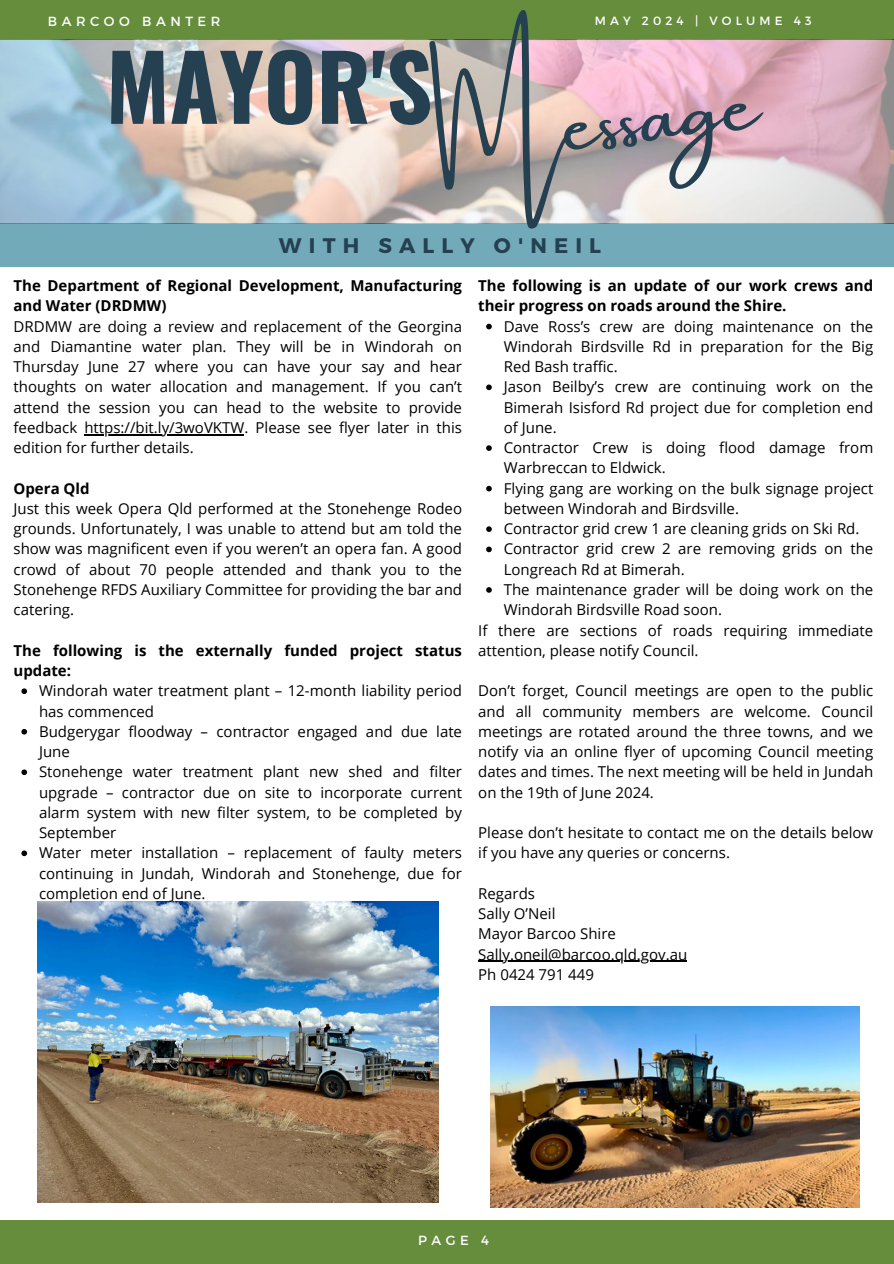
<style>
.page{position:relative;width:894px;height:1264px;background:#fff}
.page>*{position:absolute;margin:0;border:0;box-sizing:border-box;transform-origin:0 0}
.t1{font:700 90.15px "Oswald";color:#244051}
.t2{font:78.9px "Amsterdam One";color:#244051}
.t3{font:700 21px "Montserrat";letter-spacing:.34em;color:#244051}
.t4{font:15px/20.2px "Open Sans";color:#000}
.t5{font:700 15px/20.2px "Open Sans";color:#000}
.t6{font:13.2px "Montserrat";letter-spacing:.34em;color:#fff}
.t7{font:12px "Montserrat";letter-spacing:.34em;color:#fff}
.s1{font-weight:700}
</style>
<div class="page">
<div style="left:0;top:1220px;width:893px;height:43px;background:#658d3c"></div>
<div style="left:0;top:0;width:893px;height:40px;background:#658d3c"></div>
<div style="left:0;top:223px;width:893px;height:44px;background:#73aab9"></div>
<img style="left:0;top:40px;width:893px;height:183px">
<img style="left:38px;top:901px;width:400px;height:301px">
<img style="left:490px;top:1006px;width:369px;height:200px">
<svg style="left:486px;top:324px;width:5px;height:5px"></svg>
<svg style="left:486px;top:384px;width:5px;height:6px"></svg>
<svg style="left:486px;top:445px;width:5px;height:6px"></svg>
<svg style="left:486px;top:486px;width:5px;height:5px"></svg>
<svg style="left:486px;top:526px;width:5px;height:6px"></svg>
<svg style="left:486px;top:546px;width:5px;height:6px"></svg>
<svg style="left:486px;top:587px;width:5px;height:5px"></svg>
<hr style="left:478px;top:960px;width:209px;height:1px;background:#000">
<hr style="left:84px;top:434px;width:160px;height:1px;background:#000">
<svg style="left:21px;top:688px;width:6px;height:6px"></svg>
<svg style="left:21px;top:729px;width:6px;height:5px"></svg>
<svg style="left:21px;top:769px;width:6px;height:6px"></svg>
<svg style="left:21px;top:850px;width:6px;height:6px"></svg>
<h5 class="t2" style="left:433px;top:98px;width:325px;rotate:-7deg">Message</h5>
<h5 class="t3" style="left:279px;top:231px;width:323px">WITH SALLY O'NEIL</h5>
<p class="t6" style="left:48px;top:13px;width:174px">BARCOO BANTER</p>
<p class="t7" style="left:594px;top:13px;width:218px">MAY 2024 | VOLUME 43</p>
<h5 class="t1" style="left:106px;top:16px;width:328px">MAYOR'S</h5>
<p class="t4" style="left:14px;top:275px;width:450px"><span class="s1">The Department of Regional Development, Manufacturing and Water (DRDMW)<br></span>DRDMW are doing a review and replacement of the Georgina and Diamantine water plan. They will be in Windorah on Thursday June 27 where you can have your say and hear thoughts on water allocation and management. If you can’t attend the session you can head to the website to provide feedback</p>
<p class="t4" style="left:14px;top:417px;width:450px;text-indent:71px">https://bit.ly/3woVKTW. Please see flyer later in this edition for further details.</p>
<p class="t4" style="left:14px;top:478px;width:450px"><span class="s1">Opera Qld<br></span>Just this week Opera Qld performed at the Stonehenge Rodeo grounds. Unfortunately, I was unable to attend but am told the show was magnificent even if you weren’t an opera fan. A good crowd of about 70 people attended and thank you to the Stonehenge RFDS Auxiliary Committee for providing the bar and catering.</p>
<p class="t5" style="left:14px;top:640px;width:450px">The following is the externally funded project status</p>
<p class="t4" style="left:39px;top:660px;width:424px;text-indent:-25px"><span class="s1">update:<br></span>Windorah water treatment plant – 12-month liability period</p>
<p class="t4" style="left:39px;top:700px;width:424px">has commenced<br>Budgerygar floodway – contractor engaged and due late</p>
<p class="t4" style="left:39px;top:741px;width:424px">June<br>Stonehenge water treatment plant new shed and filter</p>
<p class="t4" style="left:39px;top:781px;width:424px">upgrade – contractor due on site to incorporate current alarm system with new filter system, to be completed by September<br>Water meter installation – replacement of faulty meters</p>
<p class="t4" style="left:39px;top:862px;width:424px">continuing in Jundah, Windorah and Stonehenge, due for completion end of June.</p>
<h1 class="t5" style="left:478px;top:275px;width:396px">The following is an update of our work crews and their progress on roads around the Shire.</h1>
<h2 class="t4" style="left:503px;top:316px;width:371px;text-align:justify">Dave Ross’s crew are doing maintenance on the Windorah Birdsville Rd in preparation for the Big Red Bash traffic.</h2>
<p class="t4" style="left:503px;top:376px;width:371px;text-align:justify">Jason Beilby’s crew are continuing work on the Bimerah Isisford Rd project due for completion end of June.</p>
<h3 class="t4" style="left:503px;top:437px;width:371px">Contractor Crew is doing flood damage from<br>Warbreccan to Eldwick.</h3>
<h5 class="t4" style="left:503px;top:478px;width:371px">Flying gang are working on the bulk signage project between Windorah and Birdsville.</h5>
<h5 class="t4" style="left:503px;top:518px;width:357px">Contractor grid crew 1 are cleaning grids on Ski Rd.</h5>
<h4 class="t4" style="left:503px;top:538px;width:371px">Contractor grid crew 2 are removing grids on the<br>Longreach Rd at Bimerah.</h4>
<p class="t4" style="left:503px;top:579px;width:371px">The maintenance grader will be doing work on the<br>Windorah Birdsville Road soon.</p>
<p class="t4" style="left:478px;top:619px;width:396px">If there are sections of roads requiring immediate attention, please notify Council.</p>
<p class="t4" style="left:478px;top:680px;width:396px;text-align:justify">Don’t forget, Council meetings are open to the public and all community members are welcome. Council meetings are rotated around the three towns, and we notify via an online flyer of upcoming Council meeting dates and times. The next meeting will be held in Jundah on the 19th of June 2024.</p>
<p class="t4" style="left:478px;top:822px;width:396px">Please don’t hesitate to contact me on the details below if you have any queries or concerns.</p>
<p class="t4" style="left:478px;top:883px;width:139px">Regards<br>Sally O’Neil<br>Mayor Barcoo Shire</p>
<h4 class="t4" style="left:478px;top:943px;width:210px">Sally.oneil@barcoo.qld.gov.au<br>Ph 0424 791 449</h4>
<h5 class="t6" style="left:418px;top:1231px;width:73px">PAGE 4</h5>
</div>
